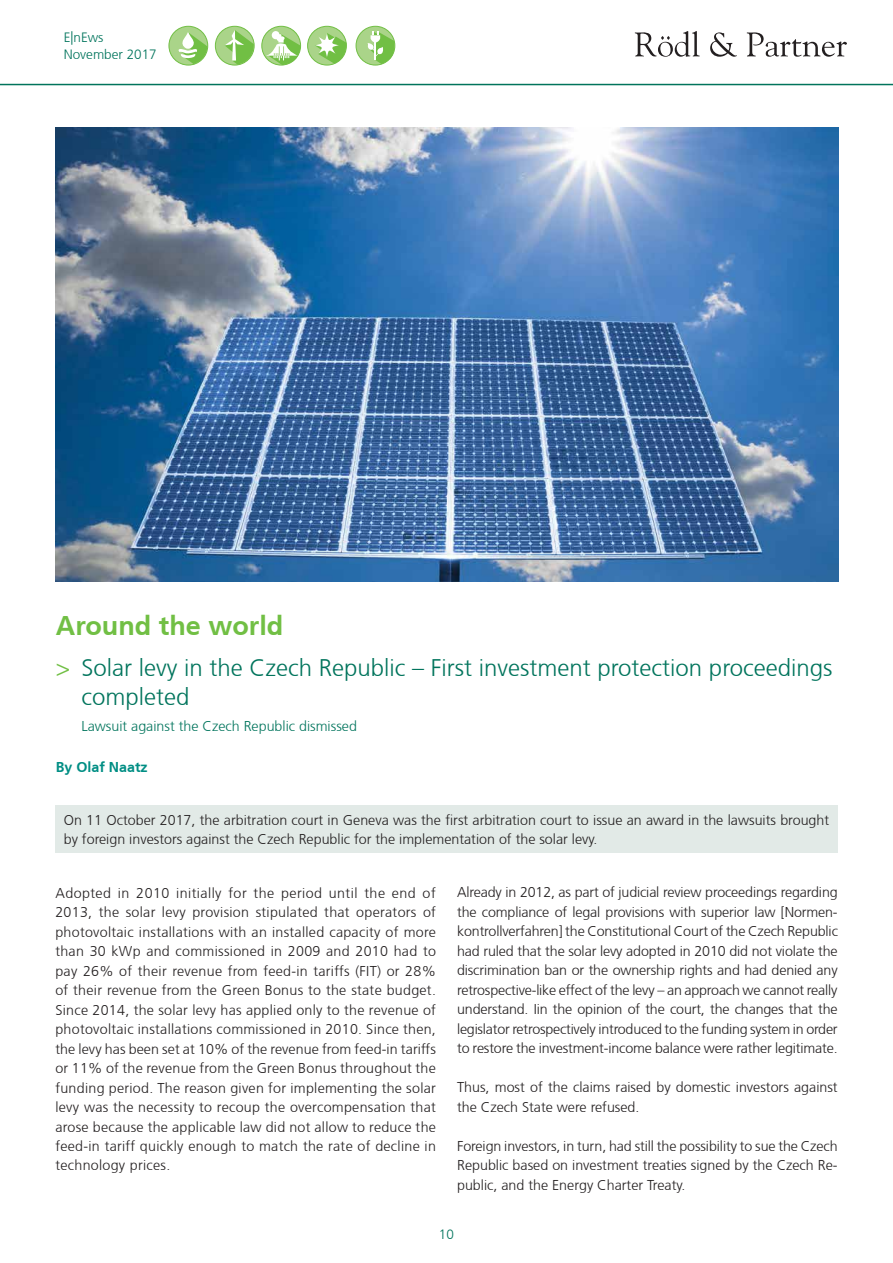
<style>
.page{position:relative;width:893px;height:1263px;background:#fff}
.page>*{position:absolute;margin:0;border:0;box-sizing:border-box;transform-origin:0 0}
.t1{font:700 27px "Frutiger CE";color:#71bf44}
.t2{font:300 24px/28.8px "Frutiger CE";color:#01745c}
.t3{font:300 14.25px/19.5px "Frutiger CE";color:#231f20;text-align:justify}
.t4{font:300 14.25px "Frutiger CE";color:#01745c}
.t5{font:700 14.25px "Frutiger CE";color:#008e84}
.t6{font:300 13.5px/16.2px "Frutiger CE";color:#01745c}
.s1{color:#71bf44}
</style>
<div class="page">
<hr style="left:0;top:84px;width:893px;height:1px;background:#01745c">
<svg style="left:262px;top:26px;width:39px;height:39px"></svg>
<div style="left:261px;top:26px;width:40px;height:39px;border:1px solid #71bf44;border-radius:50%"></div>
<div style="left:215px;top:26px;width:39px;height:39px;background:#aad489;border-radius:50%"></div>
<div style="left:215px;top:26px;width:39px;height:39px;border:1px solid #71bf44;border-radius:50%"></div>
<div style="left:169px;top:26px;width:39px;height:39px;background:#aad489;border-radius:50%"></div>
<div style="left:169px;top:26px;width:39px;height:39px;border:1px solid #71bf44;border-radius:50%"></div>
<div style="left:308px;top:26px;width:38px;height:39px;background:#aad489;border-radius:50%"></div>
<div style="left:307px;top:26px;width:40px;height:39px;border:1px solid #71bf44;border-radius:50%"></div>
<div style="left:356px;top:26px;width:39px;height:39px;background:#aad489;border-radius:50%"></div>
<div style="left:356px;top:26px;width:39px;height:39px;border:1px solid #71bf44;border-radius:50%"></div>
<svg style="left:178px;top:32px;width:30px;height:32px"></svg>
<svg style="left:225px;top:30px;width:30px;height:35px"></svg>
<svg style="left:315px;top:33px;width:32px;height:31px"></svg>
<svg style="left:367px;top:32px;width:29px;height:32px"></svg>
<svg style="left:265px;top:31px;width:36px;height:34px"></svg>
<svg style="left:635px;top:31px;width:65px;height:26px"></svg>
<svg style="left:710px;top:32px;width:27px;height:25px"></svg>
<svg style="left:747px;top:32px;width:100px;height:25px"></svg>
<div style="left:55px;top:806px;width:783px;height:47px;background:#e2eae7"></div>
<img style="left:55px;top:128px;width:783px;height:454px">
<p class="t6" style="left:64px;top:29px;width:95px">E|nEws<br>November 2017</p>
<h1 class="t1" style="left:56px;top:609px;width:229px">Around the world</h1>
<h2 class="t2" style="left:81px;top:653px;width:753px;text-indent:-25px"><span class="s1">&gt;</span> Solar levy in the Czech Republic – First investment protection proceedings completed</h2>
<p class="t4" style="left:81px;top:717px;width:277px">Lawsuit against the Czech Republic dismissed</p>
<p class="t5" style="left:56px;top:758px;width:93px">By Olaf Naatz</p>
<p class="t3" style="left:64px;top:810px;width:767px">On 11 October 2017, the arbitration court in Geneva was the first arbitration court to issue an award in the lawsuits brought by foreign investors against the Czech Republic for the implementation of the solar levy.</p>
<p class="t3" style="left:55px;top:883px;width:382px">Adopted in 2010 initially for the period until the end of 2013, the solar levy provision stipulated that operators of photovoltaic installations with an installed capacity of more than 30 kWp and commissioned in 2009 and 2010 had to pay 26% of their revenue from feed-in tariffs (FIT) or 28% of their revenue from the Green Bonus to the state budget.<br>Since 2014, the solar levy has applied only to the revenue of photovoltaic installations commissioned in 2010. Since then, the levy has been set at 10% of the revenue from feed-in tariffs or 11% of the revenue from the Green Bonus throughout the funding period. The reason given for implementing the solar levy was the necessity to recoup the overcompensation that arose because the applicable law did not allow to reduce the feed-in tariff quickly enough to match the rate of decline in technology prices.</p>
<p class="t3" style="left:457px;top:883px;width:382px">Already in 2012, as part of judicial review proceedings regarding the compliance of legal provisions with superior law [Normen&shy;kontrollverfahren] the Constitutional Court of the Czech Republic had ruled that the solar levy adopted in 2010 did not violate the discrimination ban or the ownership rights and had denied any retrospective-like effect of the levy – an approach we cannot really understand. Iin the opinion of the court, the changes that the legislator retrospectively introduced to the funding system in order to restore the investment-income balance were rather legitimate.</p>
<p class="t3" style="left:457px;top:1077px;width:382px">Thus, most of the claims raised by domestic investors against the Czech State were refused.</p>
<p class="t3" style="left:457px;top:1136px;width:382px">Foreign investors, in turn, had still the possibility to sue the Czech Republic based on investment treaties signed by the Czech Re&shy;public, and the Energy Charter Treaty.</p>
<p class="t6" style="left:439px;top:1226px;width:17px">10</p>
</div>
